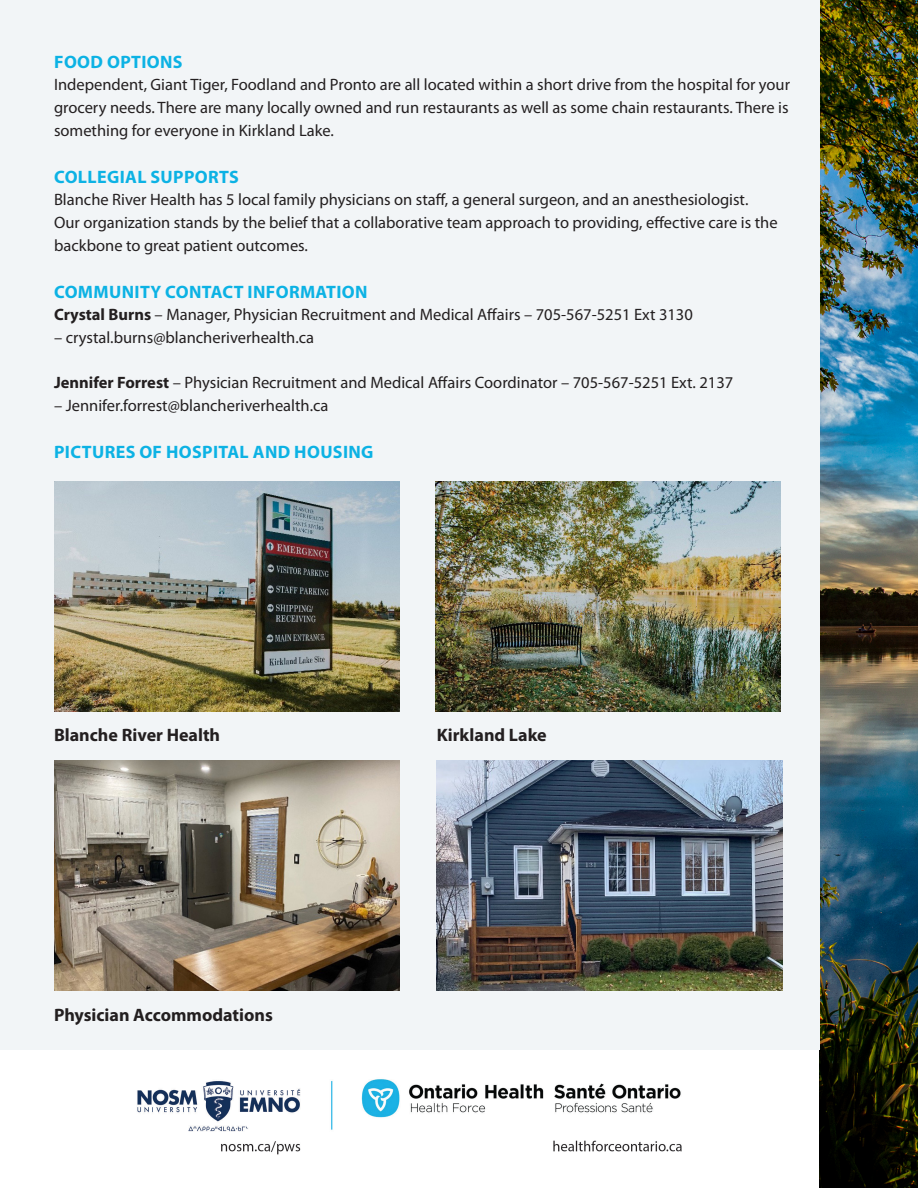
<style>
.page{position:relative;width:918px;height:1188px;background:#fff}
.page>*{position:absolute;margin:0;border:0;box-sizing:border-box;transform-origin:0 0}
.Subhead{font:700 18px "Myriad Pro";letter-spacing:.02em;color:#0cb2e4}
.Text{font:700 18px "Myriad Pro";color:#231f20}
.Text-2{font:16.5px/23px "Myriad Pro";color:#231f20;text-align:justify}
.s1{font-weight:700}
</style>
<div class="page">
<img style="left:820px;top:0;width:98px;height:1188px">
<div style="left:0;top:0;width:820px;height:1050px;background:#f2f5f7"></div>
<img style="left:137px;top:1079px;width:545px;height:76px">
<img style="left:54px;top:482px;width:346px;height:230px">
<img style="left:435px;top:482px;width:346px;height:230px">
<img style="left:54px;top:760px;width:346px;height:231px">
<img style="left:437px;top:760px;width:345px;height:231px">
<p class="Subhead" style="left:54px;top:50px;width:130px">FOOD OPTIONS</p>
<p class="Text-2" style="left:54px;top:73px;width:738px">Independent, Giant Tiger, Foodland and Pronto are all located within a short drive from the hospital for your grocery needs. There are many locally owned and run restaurants as well as some chain restaurants. There is something for everyone in Kirkland Lake.</p>
<p class="Subhead" style="left:54px;top:165px;width:186px">COLLEGIAL SUPPORTS</p>
<p class="Text-2" style="left:54px;top:188px;width:725px;text-align:left">Blanche River Health has 5 local family physicians on staff, a general surgeon, and an anesthesiologist.<br>Our organization stands by the belief that a collaborative team approach to providing, effective care is the backbone to great patient outcomes.</p>
<p class="Subhead" style="left:54px;top:280px;width:315px">COMMUNITY CONTACT INFORMATION</p>
<p class="Text-2" style="left:54px;top:303px;width:640px"><span class="s1">Crystal Burns</span> – Manager, Physician Recruitment and Medical Affairs – 705-567-5251 Ext 3130</p>
<p class="Text-2" style="left:54px;top:326px;width:262px">– crystal.burns@blancheriverhealth.ca</p>
<p class="Text-2" style="left:54px;top:371px;width:681px"><span class="s1">Jennifer Forrest</span> – Physician Recruitment and Medical Affairs Coordinator – 705-567-5251 Ext. 2137</p>
<p class="Text-2" style="left:54px;top:394px;width:276px">– Jennifer.forrest@blancheriverhealth.ca</p>
<p class="Subhead" style="left:54px;top:440px;width:321px">PICTURES OF HOSPITAL AND HOUSING</p>
<p class="Text" style="left:54px;top:723px;width:168px">Blanche River Health</p>
<p class="Text" style="left:437px;top:723px;width:111px">Kirkland Lake</p>
<p class="Text" style="left:54px;top:1003px;width:220px">Physician Accommodations</p>
</div>
